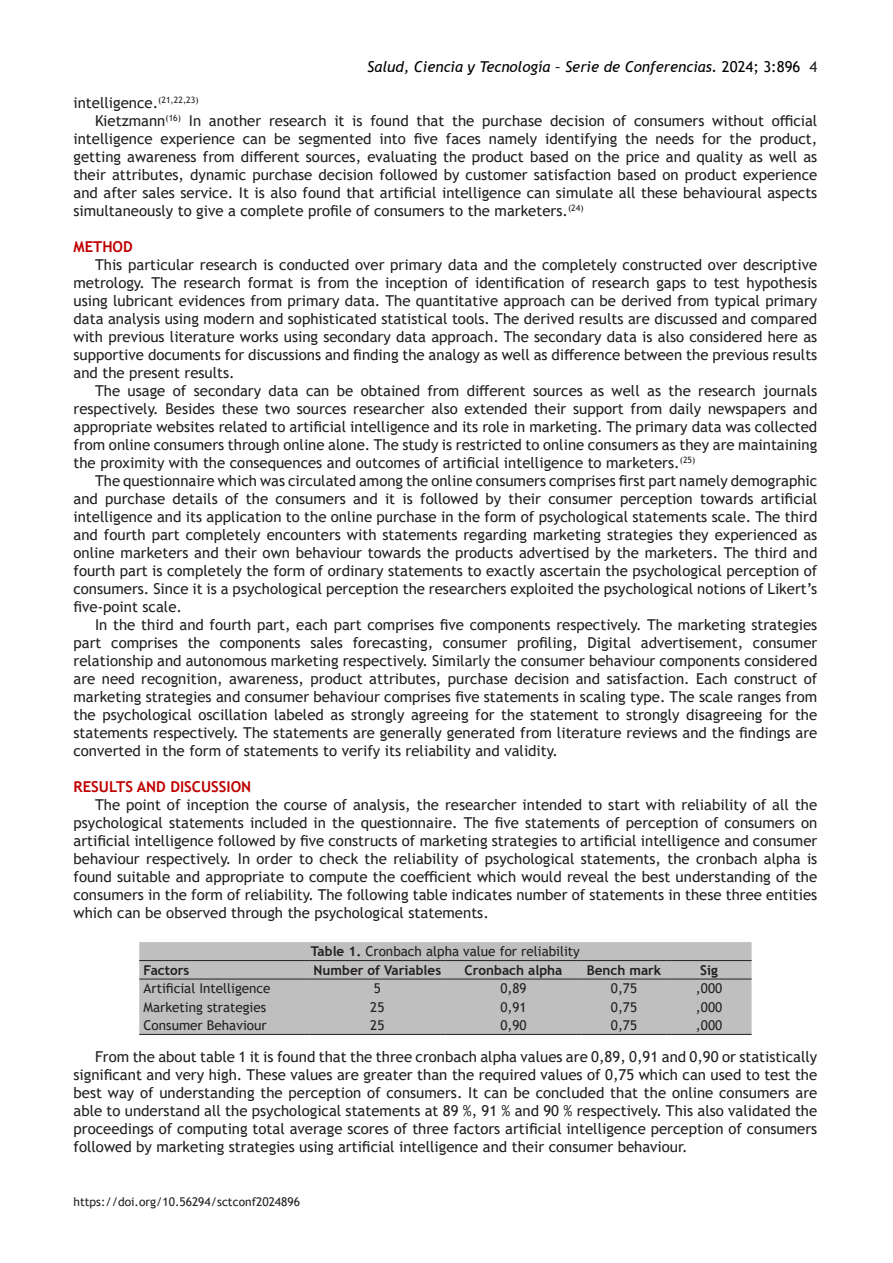
<style>
.page{position:relative;width:893px;height:1263px;background:#fff}
.page>*{position:absolute;margin:0;border:0;box-sizing:border-box;transform-origin:0 0}
.t1{font:15px/18px "Trebuchet MS";color:#231f20;text-align:justify}
.t2{font:italic 15px "Trebuchet MS";color:#000}
.t3{font:700 15px "Trebuchet MS";color:#c00000}
.t4{font:13.5px "Trebuchet MS";color:#231f20}
.t5{font:700 13.5px "Trebuchet MS";color:#231f20}
.t6{font:12px "Trebuchet MS";color:#231f20}
.s1{font-style:normal}
.s2{font-style:normal;color:#231f20}
.s3{font-weight:700}
</style>
<div class="page">
<div style="left:139px;top:942px;width:613px;height:92px;background:#bfbfbf"></div>
<hr style="left:139px;top:960px;width:170px;height:1px;background:#231f20">
<hr style="left:309px;top:960px;width:136px;height:1px;background:#231f20">
<hr style="left:445px;top:960px;width:136px;height:1px;background:#231f20">
<hr style="left:581px;top:960px;width:86px;height:1px;background:#231f20">
<hr style="left:667px;top:960px;width:85px;height:1px;background:#231f20">
<hr style="left:139px;top:979px;width:170px;height:1px;background:#231f20">
<hr style="left:309px;top:979px;width:136px;height:1px;background:#231f20">
<hr style="left:445px;top:979px;width:136px;height:1px;background:#231f20">
<hr style="left:581px;top:979px;width:86px;height:1px;background:#231f20">
<hr style="left:667px;top:979px;width:85px;height:1px;background:#231f20">
<hr style="left:139px;top:1034px;width:170px;height:1px;background:#231f20">
<hr style="left:309px;top:1034px;width:136px;height:1px;background:#231f20">
<hr style="left:445px;top:1034px;width:136px;height:1px;background:#231f20">
<hr style="left:581px;top:1034px;width:86px;height:1px;background:#231f20">
<hr style="left:667px;top:1034px;width:85px;height:1px;background:#231f20">
<p class="t2" style="left:367px;top:58px;width:452px">Salud, Ciencia y Tecnología – Serie de Conferencias. <span class="s1">2024; 3:896</span> <span class="s2">4</span></p>
<p class="t1" style="left:74px;top:94px;width:127px">intelligence.<sup>(21,22,23)</sup></p>
<p class="t1" style="left:74px;top:112px;width:745px;text-indent:22px">Kietzmann<sup>(16)</sup> In another research it is found that the purchase decision of consumers without official intelligence experience can be segmented into five faces namely identifying the needs for the product, getting awareness from different sources, evaluating the product based on the price and quality as well as their attributes, dynamic purchase decision followed by customer satisfaction based on product experience and after sales service. It is also found that artificial intelligence can simulate all these behavioural aspects simultaneously to give a complete profile of consumers to the marketers.<sup>(24)</sup></p>
<p class="t3" style="left:74px;top:237px;width:61px">METHOD</p>
<p class="t1" style="left:74px;top:256px;width:745px;text-indent:22px">This particular research is conducted over primary data and the completely constructed over descriptive metrology. The research format is from the inception of identification of research gaps to test hypothesis using lubricant evidences from primary data. The quantitative approach can be derived from typical primary data analysis using modern and sophisticated statistical tools. The derived results are discussed and compared with previous literature works using secondary data approach. The secondary data is also considered here as supportive documents for discussions and finding the analogy as well as difference between the previous results and the present results.</p>
<p class="t1" style="left:74px;top:382px;width:745px;text-indent:22px">The usage of secondary data can be obtained from different sources as well as the research journals respectively. Besides these two sources researcher also extended their support from daily newspapers and appropriate websites related to artificial intelligence and its role in marketing. The primary data was collected from online consumers through online alone. The study is restricted to online consumers as they are maintaining the proximity with the consequences and outcomes of artificial intelligence to marketers.<sup>(25)</sup></p>
<p class="t1" style="left:74px;top:472px;width:745px;text-indent:22px">The questionnaire which was circulated among the online consumers comprises first part namely demographic and purchase details of the consumers and it is followed by their consumer perception towards artificial intelligence and its application to the online purchase in the form of psychological statements scale. The third and fourth part completely encounters with statements regarding marketing strategies they experienced as online marketers and their own behaviour towards the products advertised by the marketers. The third and fourth part is completely the form of ordinary statements to exactly ascertain the psychological perception of consumers. Since it is a psychological perception the researchers exploited the psychological notions of Likert’s five-point scale.</p>
<p class="t1" style="left:74px;top:616px;width:745px;text-indent:22px">In the third and fourth part, each part comprises five components respectively. The marketing strategies part comprises the components sales forecasting, consumer profiling, Digital advertisement, consumer relationship and autonomous marketing respectively. Similarly the consumer behaviour components considered are need recognition, awareness, product attributes, purchase decision and satisfaction. Each construct of marketing strategies and consumer behaviour comprises five statements in scaling type. The scale ranges from the psychological oscillation labeled as strongly agreeing for the statement to strongly disagreeing for the statements respectively. The statements are generally generated from literature reviews and the findings are converted in the form of statements to verify its reliability and validity.</p>
<p class="t3" style="left:74px;top:777px;width:179px">RESULTS AND DISCUSSION</p>
<p class="t1" style="left:74px;top:796px;width:745px;text-indent:22px">The point of inception the course of analysis, the researcher intended to start with reliability of all the psychological statements included in the questionnaire. The five statements of perception of consumers on artificial intelligence followed by five constructs of marketing strategies to artificial intelligence and consumer behaviour respectively. In order to check the reliability of psychological statements, the cronbach alpha is found suitable and appropriate to compute the coefficient which would reveal the best understanding of the consumers in the form of reliability. The following table indicates number of statements in these three entities which can be observed through the psychological statements.</p>
<p class="t4" style="left:311px;top:943px;width:271px"><span class="s3">Table 1.</span> Cronbach alpha value for reliability</p>
<p class="t5" style="left:144px;top:961px;width:47px">Factors</p>
<p class="t5" style="left:314px;top:961px;width:129px">Number of Variables</p>
<p class="t5" style="left:464px;top:961px;width:99px">Cronbach alpha</p>
<p class="t5" style="left:587px;top:961px;width:76px">Bench mark</p>
<p class="t5" style="left:700px;top:961px;width:19px">Sig</p>
<p class="t4" style="left:144px;top:980px;width:129px">Artificial Intelligence</p>
<p class="t4" style="left:374px;top:980px;width:9px">5</p>
<p class="t4" style="left:500px;top:980px;width:28px">0,89</p>
<p class="t4" style="left:611px;top:980px;width:28px">0,75</p>
<p class="t4" style="left:696px;top:980px;width:28px">,000</p>
<p class="t4" style="left:144px;top:998px;width:124px">Marketing strategies</p>
<p class="t4" style="left:370px;top:998px;width:16px">25</p>
<p class="t4" style="left:500px;top:998px;width:28px">0,91</p>
<p class="t4" style="left:611px;top:998px;width:28px">0,75</p>
<p class="t4" style="left:696px;top:998px;width:28px">,000</p>
<p class="t4" style="left:144px;top:1017px;width:125px">Consumer Behaviour</p>
<p class="t4" style="left:370px;top:1017px;width:16px">25</p>
<p class="t4" style="left:500px;top:1017px;width:28px">0,90</p>
<p class="t4" style="left:611px;top:1017px;width:28px">0,75</p>
<p class="t4" style="left:696px;top:1017px;width:28px">,000</p>
<p class="t1" style="left:74px;top:1048px;width:745px;text-indent:22px">From the about table 1 it is found that the three cronbach alpha values are 0,89, 0,91 and 0,90 or statistically significant and very high. These values are greater than the required values of 0,75 which can used to test the best way of understanding the perception of consumers. It can be concluded that the online consumers are able to understand all the psychological statements at 89 %, 91 % and 90 % respectively. This also validated the proceedings of computing total average scores of three factors artificial intelligence perception of consumers followed by marketing strategies using artificial intelligence and their consumer behaviour.</p>
<p class="t6" style="left:74px;top:1194px;width:228px">https://doi.org/10.56294/sctconf2024896</p>
</div>
